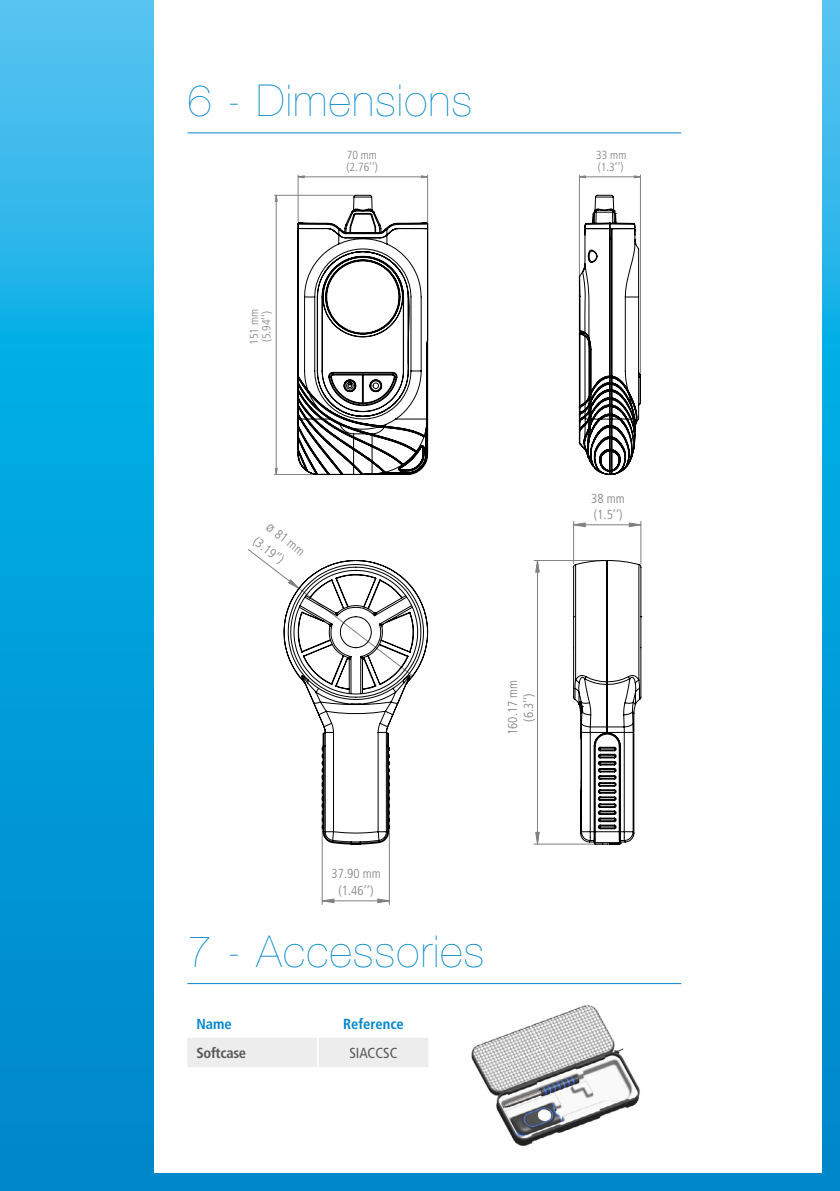
<style>
.page{position:relative;width:840px;height:1191px;background:#fff}
.page>*{position:absolute;margin:0;border:0;box-sizing:border-box;transform-origin:0 0}
.t1{font:200 44px "Helvetica Neue LT Std";letter-spacing:.03em;color:#0086ca}
.t2{font:700 condensed 14.6px "Frutiger LT Std";color:#0086ca}
.t3{font:700 condensed 14.6px "Frutiger LT Std";letter-spacing:-.02em;color:#575756}
.t4{font:condensed 14.6px "Frutiger LT Std";color:#575756}
.t5{font:300 condensed 13px/16px "Frutiger LT Std";color:#808080}
.t6{font:300 condensed 11.8px/12.2px "Frutiger LT Std";color:#818181}
.s1{font-size:14.8px}
</style>
<div class="page">
<svg style="left:0;top:0;width:153px;height:1173px;background:#10a3dd"></svg>
<hr style="left:187px;top:132px;width:493px;height:1px;background:#0086ca">
<hr style="left:187px;top:983px;width:493px;height:1px;background:#0086ca">
<div style="left:187px;top:1038px;width:241px;height:29px;background:#ededed"></div>
<hr style="left:317px;top:1037px;width:1px;height:30px;background:#fff">
<img style="left:471px;top:1005px;width:169px;height:141px">
<hr style="left:298px;top:176px;width:129px;height:1px;background:#818181">
<hr style="left:427px;top:175px;width:1px;height:47px;background:#818181">
<hr style="left:297px;top:175px;width:1px;height:47px;background:#818181">
<hr style="left:274px;top:195px;width:80px;height:1px;background:#818181">
<hr style="left:274px;top:474px;width:67px;height:1px;background:#818181">
<svg style="left:297px;top:175px;width:7px;height:3px"></svg>
<svg style="left:275px;top:196px;width:2px;height:278px"></svg>
<svg style="left:297px;top:195px;width:131px;height:280px"></svg>
<hr style="left:389px;top:774px;width:1px;height:130px;background:#808080">
<hr style="left:322px;top:774px;width:1px;height:130px;background:#808080">
<svg style="left:321px;top:898px;width:68px;height:5px"></svg>
<svg style="left:283px;top:560px;width:145px;height:284px"></svg>
<svg style="left:578px;top:175px;width:62px;height:300px"></svg>
<hr style="left:573px;top:521px;width:1px;height:42px;background:#808080">
<hr style="left:640px;top:521px;width:1px;height:42px;background:#808080">
<hr style="left:533px;top:560px;width:70px;height:1px;background:#808080">
<hr style="left:533px;top:843px;width:70px;height:1px;background:#808080">
<svg style="left:573px;top:522px;width:68px;height:5px"></svg>
<svg style="left:535px;top:561px;width:4px;height:283px"></svg>
<svg style="left:572px;top:560px;width:69px;height:285px"></svg>
<svg style="left:822px;top:0;width:17px;height:1173px;background:#0fa3dd"></svg>
<div style="left:0;top:1173px;width:839px;height:18px;background:#0086ca"></div>
<h1 class="t1" style="left:187px;top:75px;width:286px">6 - Dimensions</h1>
<p class="t6" style="left:248px;top:345px;width:37px;rotate:-90deg">151 mm (5.94’’)</p>
<p class="t6" style="left:346px;top:149px;width:33px">70 mm (2.76’’)</p>
<p class="t6" style="left:596px;top:149px;width:32px">33 mm (1.3’’)</p>
<p class="t5" style="left:272px;top:517px;width:47px;line-height:19.2px;rotate:38deg"><span class="s1">ø</span> 81 mm (3.19’’)</p>
<p class="t5" style="left:504px;top:735px;width:57px;text-align:center;rotate:-90deg">160.17 mm (6.3’’)</p>
<p class="t5" style="left:331px;top:865px;width:51px;line-height:16.8px;text-align:center">37.90 mm (1.46’’)</p>
<h1 class="t1" style="left:187px;top:926px;width:298px">7 - Accessories</h1>
<p class="t2" style="left:196px;top:1014px;width:37px">Name</p>
<p class="t2" style="left:343px;top:1014px;width:62px">Reference</p>
<p class="t3" style="left:196px;top:1044px;width:51px">Softcase</p>
<p class="t4" style="left:349px;top:1044px;width:50px">SIACCSC</p>
<p class="t5" style="left:591px;top:491px;width:35px">38 mm (1.5’’)</p>
</div>
